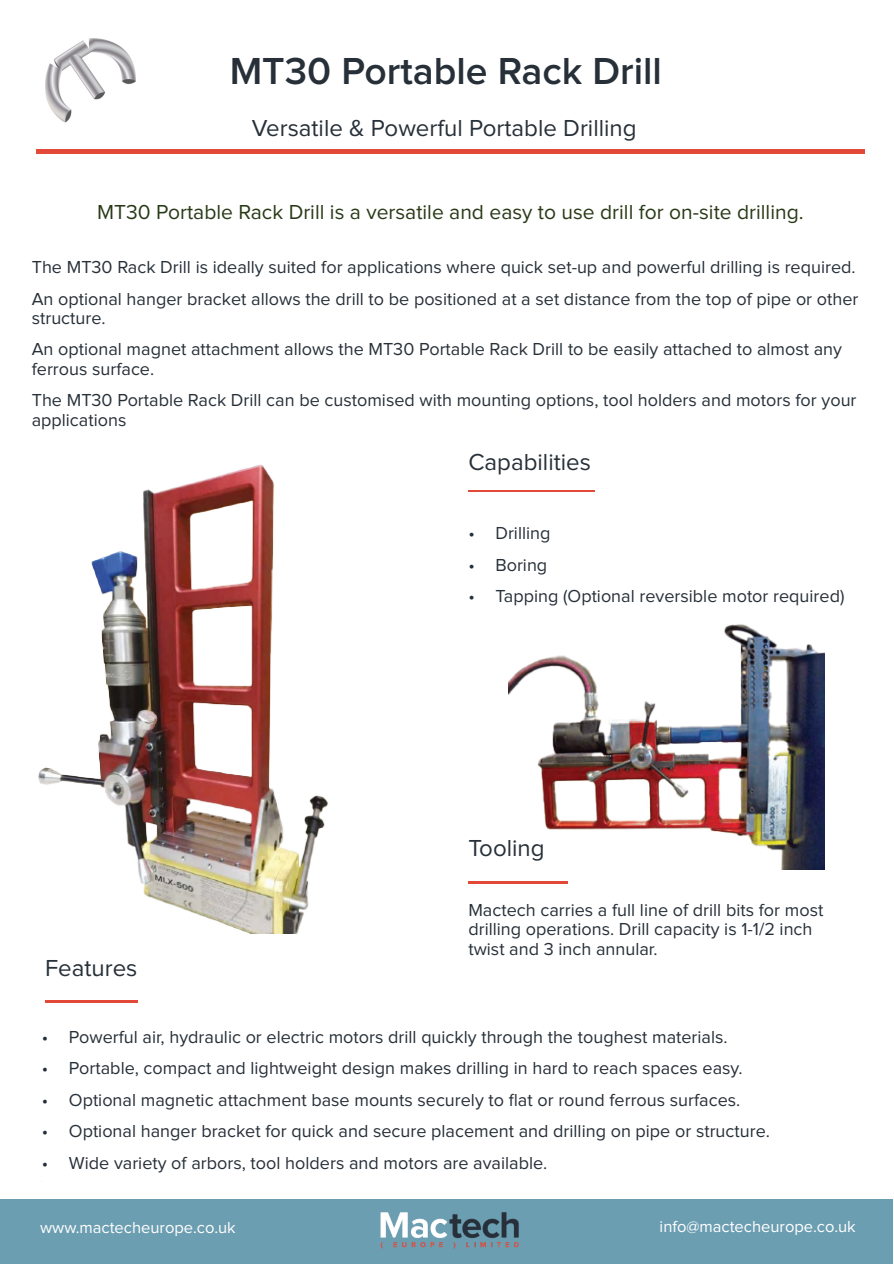
<style>
.page{position:relative;width:894px;height:1264px;background:#fff}
.page>*{position:absolute;margin:0;border:0;box-sizing:border-box;transform-origin:0 0}
.t1{font:600 39px "Proxima Nova";color:#273039}
.t2{font:24px "Proxima Nova";color:#273039}
.t3{font:21px "Proxima Nova";color:#293a17}
.t4{font:18px/19.5px "Proxima Nova";color:#273039}
.t5{font:16.5px "Proxima Nova";color:#fff}
</style>
<div class="page">
<hr style="left:468px;top:490px;width:126px;height:1px;background:#e34939">
<hr style="left:468px;top:881px;width:100px;height:2px;background:#e34939">
<hr style="left:45px;top:1000px;width:92px;height:3px;background:#e34939">
<hr style="left:36px;top:149px;width:828px;height:4px;background:#e34939">
<img style="left:45px;top:38px;width:90px;height:85px">
<div style="left:0;top:1199px;width:892px;height:64px;background:#6c9eb2"></div>
<img style="left:380px;top:1212px;width:139px;height:37px">
<img style="left:508px;top:624px;width:315px;height:245px">
<img style="left:38px;top:465px;width:290px;height:468px">
<h1 class="t1" style="left:230px;top:53px;width:433px">MT30 Portable Rack Drill</h1>
<h2 class="t2" style="left:252px;top:117px;width:386px">Versatile &amp; Powerful Portable Drilling</h2>
<p class="t3" style="left:97px;top:202px;width:707px">MT30 Portable Rack Drill is a versatile and easy to use drill for on-site drilling.</p>
<p class="t4" style="left:32px;top:252px;width:828px;line-height:31.3px">The MT30 Rack Drill is ideally suited for applications where quick set-up and powerful drilling is required.<br>An optional hanger bracket allows the drill to be positioned at a set distance from the top of pipe or other</p>
<p class="t4" style="left:32px;top:303px;width:811px;line-height:31.5px">structure.<br>An optional magnet attachment allows the MT30 Portable Rack Drill to be easily attached to almost any</p>
<p class="t4" style="left:32px;top:354px;width:826px;line-height:31.5px">ferrous surface.<br>The MT30 Portable Rack Drill can be customised with mounting options, tool holders and motors for your</p>
<p class="t4" style="left:32px;top:411px;width:96px">applications</p>
<h2 class="t2" style="left:468px;top:451px;width:124px">Capabilities</h2>
<p class="t4" style="left:468px;top:524px;width:84px">• Drilling</p>
<p class="t4" style="left:468px;top:555px;width:80px">• Boring</p>
<p class="t4" style="left:468px;top:587px;width:377px">• Tapping (Optional reversible motor required)</p>
<h2 class="t2" style="left:468px;top:837px;width:78px">Tooling</h2>
<h2 class="t2" style="left:45px;top:957px;width:94px">Features</h2>
<p class="t4" style="left:468px;top:900px;width:356px">Mactech carries a full line of drill bits for most drilling operations. Drill capacity is 1-1/2 inch twist and 3 inch annular.</p>
<p class="t4" style="left:42px;top:1028px;width:687px">• Powerful air, hydraulic or electric motors drill quickly through the toughest materials.</p>
<p class="t4" style="left:42px;top:1059px;width:702px">• Portable, compact and lightweight design makes drilling in hard to reach spaces easy.</p>
<p class="t4" style="left:42px;top:1090px;width:699px">• Optional magnetic attachment base mounts securely to flat or round ferrous surfaces.</p>
<p class="t4" style="left:42px;top:1122px;width:729px">• Optional hanger bracket for quick and secure placement and drilling on pipe or structure.</p>
<p class="t4" style="left:42px;top:1153px;width:507px">• Wide variety of arbors, tool holders and motors are available.</p>
<p class="t5" style="left:40px;top:1220px;width:197px">www.mactecheurope.co.uk</p>
<p class="t5" style="left:659px;top:1218px;width:197px">info@mactecheurope.co.uk</p>
</div>
